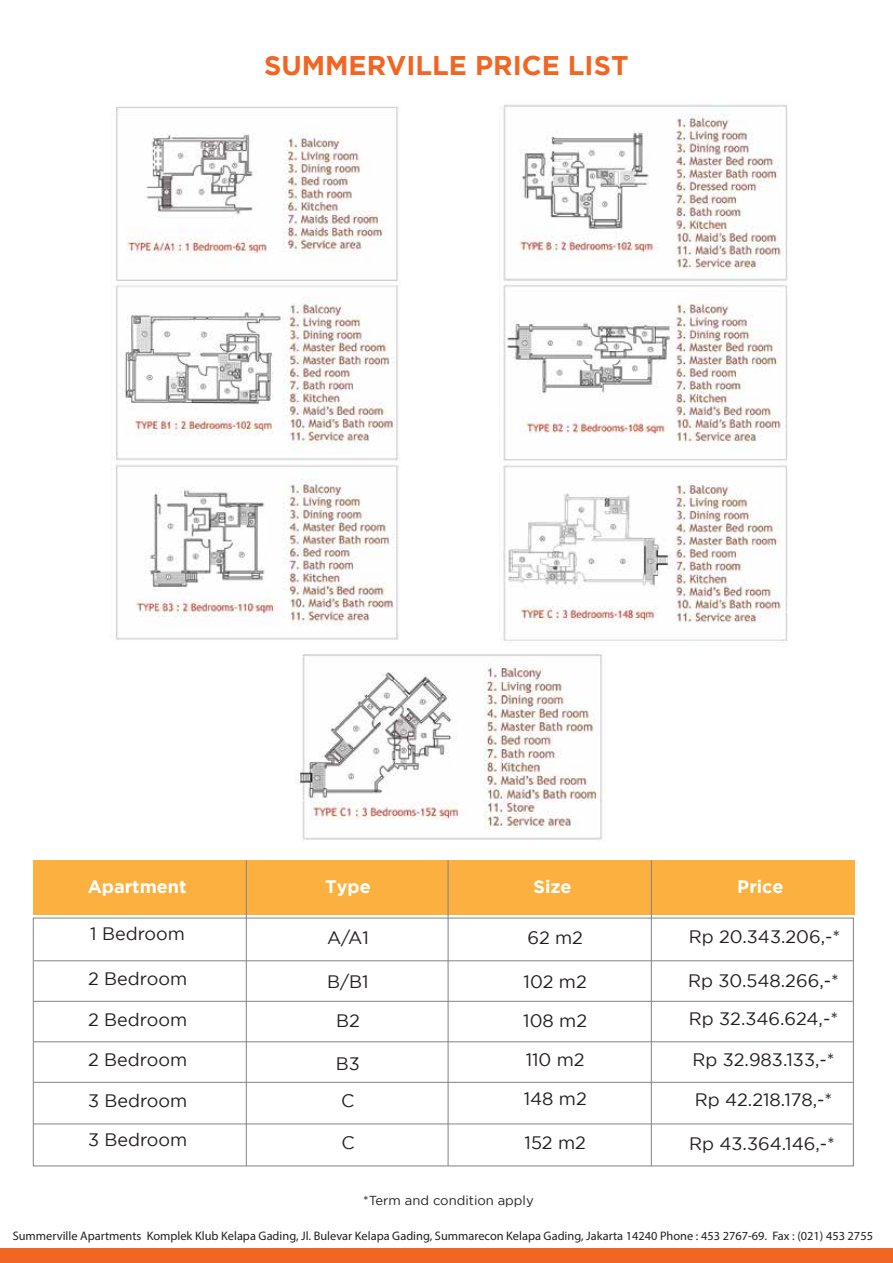
<style>
.page{position:relative;width:893px;height:1263px;background:#fff}
.page>*{position:absolute;margin:0;border:0;box-sizing:border-box;transform-origin:0 0}
.t1{font:700 27px "Gotham";color:#f26522}
.t2{font:18px/38.4px "Gotham";color:#231f20}
.t3{font:700 18px "Gotham";color:#fff}
.t4{font:13.05px "Gotham";color:#231f20}
.t5{font:12.3px "Myriad Pro";color:#231f20}
</style>
<div class="page">
<div style="left:0;top:1248px;width:893px;height:15px;background:#f26522"></div>
<div style="left:33px;top:860px;width:821px;height:54px;background:#fbb040"></div>
<div style="left:33px;top:918px;width:821px;height:248px;border:1px solid #808285"></div>
<hr style="left:246px;top:860px;width:1px;height:306px;background:#808285">
<hr style="left:34px;top:960px;width:819px;height:1px;background:#808285">
<hr style="left:34px;top:1001px;width:819px;height:1px;background:#808285">
<hr style="left:34px;top:1041px;width:819px;height:1px;background:#808285">
<hr style="left:34px;top:1082px;width:819px;height:1px;background:#808285">
<hr style="left:33px;top:1123px;width:819px;height:1px;background:#808285">
<hr style="left:448px;top:860px;width:1px;height:306px;background:#808285">
<hr style="left:651px;top:860px;width:1px;height:306px;background:#808285">
<img style="left:115px;top:106px;width:284px;height:534px">
<img style="left:500px;top:104px;width:288px;height:537px">
<img style="left:298px;top:654px;width:305px;height:186px">
<svg style="left:450px;top:760px;width:10px;height:7px"></svg>
<h1 class="t1" style="left:264px;top:50px;width:366px">SUMMERVILLE PRICE LIST</h1>
<p class="t3" style="left:325px;top:877px;width:47px">Type</p>
<p class="t3" style="left:533px;top:877px;width:40px">Size</p>
<p class="t3" style="left:737px;top:877px;width:48px">Price</p>
<p class="t3" style="left:88px;top:877px;width:100px">Apartment</p>
<p class="t2" style="left:90px;top:914px;width:96px">1 Bedroom</p>
<p class="t2" style="left:327px;top:918px;width:43px">A/A1</p>
<p class="t2" style="left:327px;top:962px;width:43px;line-height:39.2px;text-align:center">B/B1<br>B2</p>
<p class="t2" style="left:336px;top:1044px;width:26px">B3</p>
<p class="t2" style="left:689px;top:917px;width:153px">Rp 20.343.206,-*</p>
<p class="t2" style="left:688px;top:961px;width:152px">Rp 30.548.266,-*<br>Rp 32.346.624,-*</p>
<p class="t2" style="left:692px;top:1040px;width:144px">Rp 32.983.133,-*</p>
<p class="t2" style="left:527px;top:918px;width:57px">62 m2</p>
<p class="t2" style="left:523px;top:962px;width:65px">102 m2<br>108 m2</p>
<p class="t2" style="left:526px;top:1040px;width:61px">110 m2</p>
<p class="t2" style="left:88px;top:959px;width:101px">2 Bedroom</p>
<p class="t2" style="left:88px;top:1000px;width:101px">2 Bedroom</p>
<p class="t2" style="left:88px;top:1040px;width:101px">2 Bedroom</p>
<p class="t2" style="left:88px;top:1081px;width:101px">3 Bedroom<br>3 Bedroom</p>
<p class="t2" style="left:341px;top:1081px;width:15px">C</p>
<p class="t2" style="left:524px;top:1079px;width:65px">148 m2</p>
<p class="t2" style="left:695px;top:1080px;width:139px">Rp 42.218.178,-*</p>
<p class="t2" style="left:341px;top:1123px;width:15px">C</p>
<p class="t2" style="left:525px;top:1123px;width:63px">152 m2</p>
<p class="t2" style="left:689px;top:1124px;width:147px">Rp 43.364.146,-*</p>
<p class="t4" style="left:363px;top:1193px;width:172px">*Term and condition apply</p>
<p class="t5" style="left:13px;top:1228px;width:862px">Summerville Apartments Komplek Klub Kelapa Gading, Jl. Bulevar Kelapa Gading, Summarecon Kelapa Gading, Jakarta 14240 Phone : 453 2767-69. Fax : (021) 453 2755</p>
</div>
